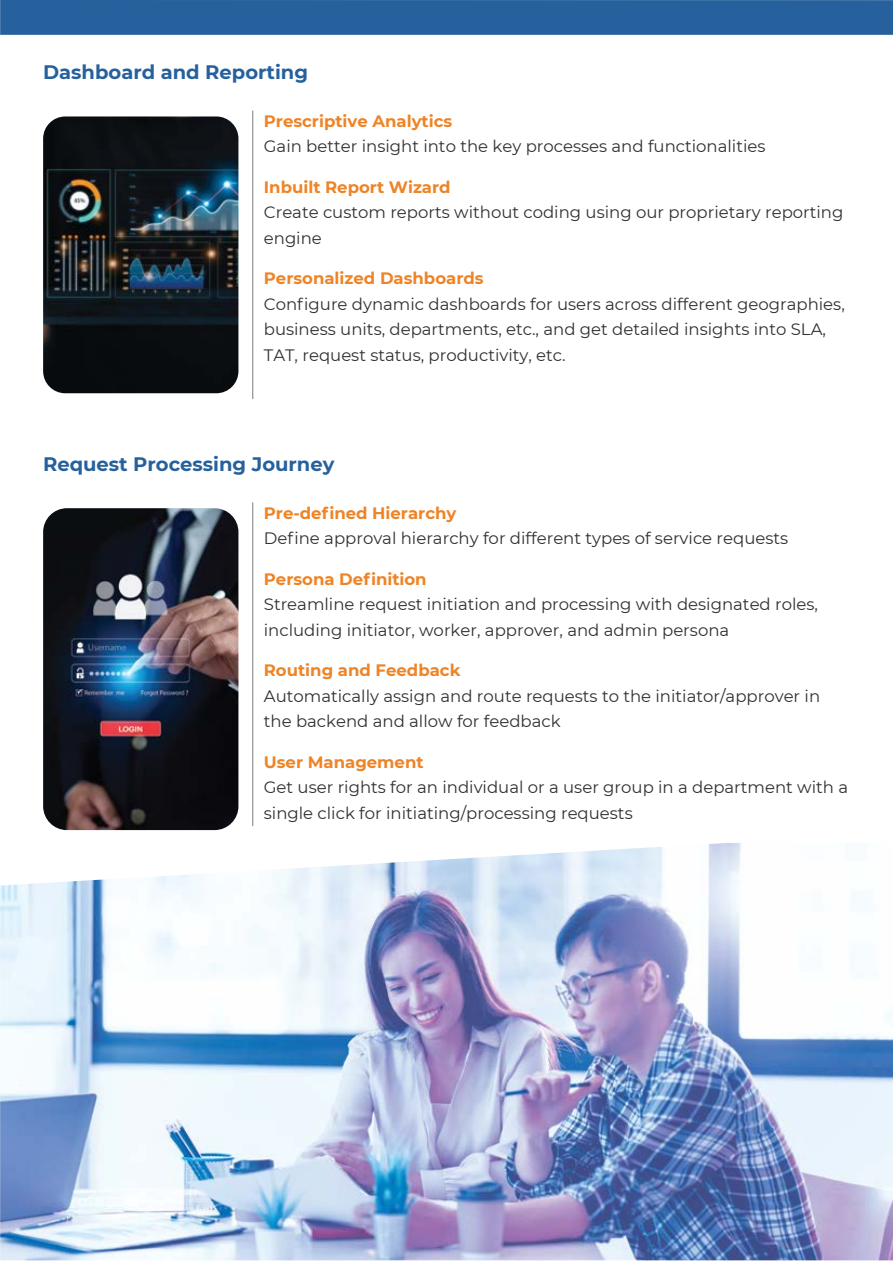
<style>
.page{position:relative;width:893px;height:1263px;background:#fff}
.page>*{position:absolute;margin:0;border:0;box-sizing:border-box;transform-origin:0 0}
.t1{font:700 19.5px "Montserrat";color:#26619d}
.t2{font:16.5px/25.5px "Montserrat";color:#2f3030}
.t3{font:700 16.5px "Montserrat";color:#ee8426}
</style>
<div class="page">
<img style="left:0;top:843px;width:893px;height:417px">
<hr style="left:252px;top:111px;width:1px;height:288px;background:#797a7b">
<img style="left:43px;top:116px;width:195px;height:277px">
<div style="left:0;top:0;width:893px;height:35px;background:#26619d"></div>
<hr style="left:252px;top:502px;width:1px;height:324px;background:#797a7b">
<img style="left:43px;top:508px;width:195px;height:322px">
<p class="t1" style="left:43px;top:58px;width:266px">Dashboard and Reporting</p>
<p class="t3" style="left:264px;top:109px;width:190px">Prescriptive Analytics</p>
<p class="t2" style="left:264px;top:133px;width:503px">Gain better insight into the key processes and functionalities</p>
<p class="t3" style="left:264px;top:175px;width:188px">Inbuilt Report Wizard</p>
<p class="t2" style="left:264px;top:199px;width:581px">Create custom reports without coding using our proprietary reporting engine</p>
<p class="t3" style="left:264px;top:267px;width:221px">Personalized Dashboards</p>
<p class="t2" style="left:264px;top:291px;width:582px">Configure dynamic dashboards for users across different geographies, business units, departments, etc., and get detailed insights into SLA,<br>TAT, request status, productivity, etc.</p>
<p class="t1" style="left:43px;top:450px;width:293px">Request Processing Journey</p>
<p class="t3" style="left:264px;top:501px;width:194px">Pre-defined Hierarchy</p>
<p class="t2" style="left:264px;top:525px;width:526px">Define approval hierarchy for different types of service requests</p>
<p class="t3" style="left:264px;top:567px;width:164px">Persona Definition</p>
<p class="t2" style="left:264px;top:591px;width:556px">Streamline request initiation and processing with designated roles, including initiator, worker, approver, and admin persona</p>
<p class="t3" style="left:264px;top:658px;width:198px">Routing and Feedback</p>
<p class="t2" style="left:264px;top:682px;width:558px">Automatically assign and route requests to the initiator/approver in the backend and allow for feedback</p>
<p class="t3" style="left:264px;top:750px;width:161px">User Management</p>
<p class="t2" style="left:264px;top:774px;width:586px">Get user rights for an individual or a user group in a department with a single click for initiating/processing requests</p>
</div>
